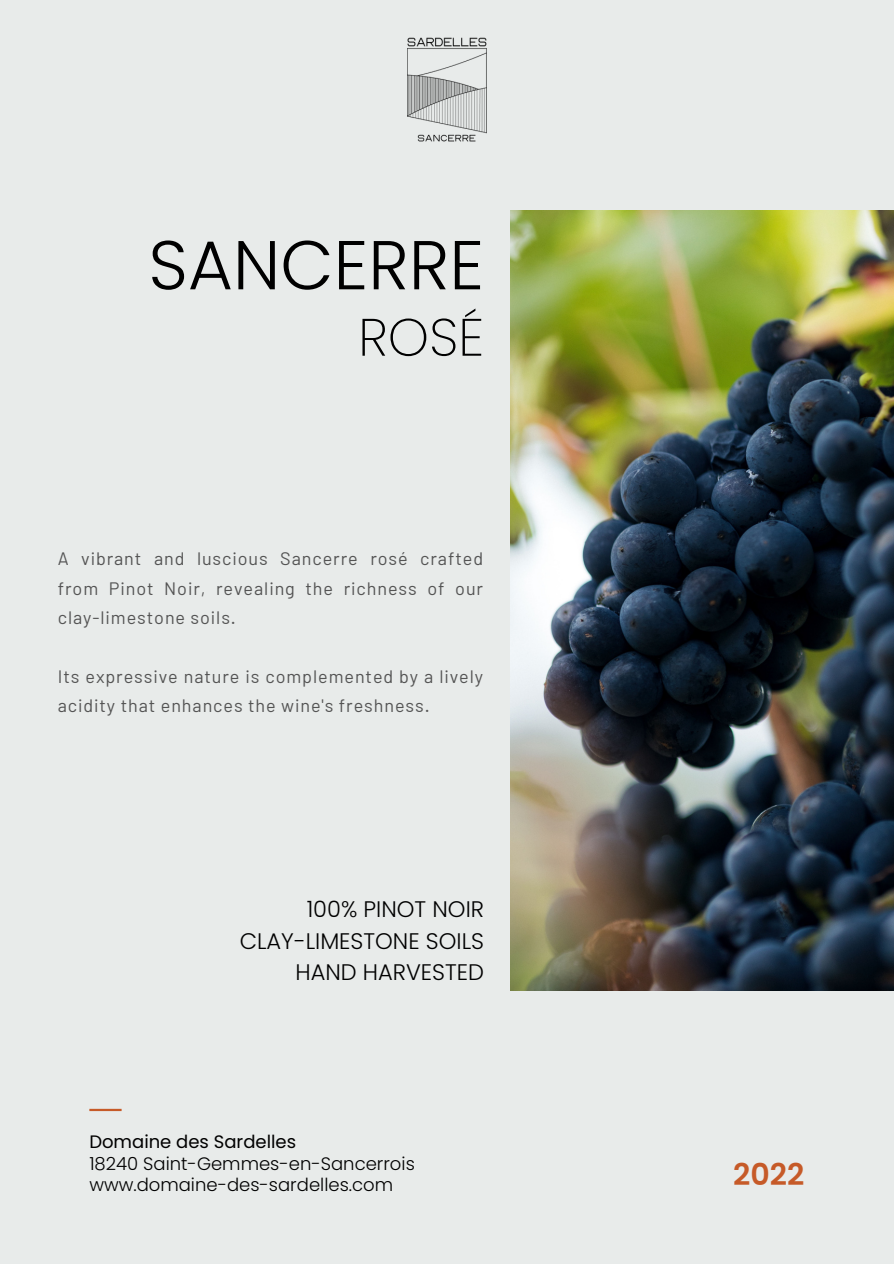
<style>
.page{position:relative;width:894px;height:1264px;background:#fff}
.page>*{position:absolute;margin:0;border:0;box-sizing:border-box;transform-origin:0 0}
.t1{font:300 69px "Poppins";color:#000}
.t2{font:200 52.5px "Poppins";color:#000}
.t3{font:600 30px "Poppins";color:#c65a28}
.t4{font:300 22.5px/31.5px "Poppins";color:#000;text-align:right}
.t5{font:18px/29.2px "Barlow";letter-spacing:.05em;color:#545454;text-align:justify}
.t6{font:300 18px "Poppins";color:#000}
.t7{font:18px "Poppins";color:#000}
</style>
<div class="page">
<div style="left:0;top:0;width:893px;height:1263px;background:#e8ebea"></div>
<img style="left:510px;top:211px;width:383px;height:779px">
<hr style="left:89px;top:1108px;width:33px;height:3px;background:#c65a28">
<img style="left:407px;top:37px;width:80px;height:105px">
<h1 class="t1" style="left:148px;top:217px;width:337px">SANCERRE</h1>
<p class="t2" style="left:358px;top:300px;width:127px">ROSÉ</p>
<h2 class="t5" style="left:58px;top:543px;width:426px">A vibrant and luscious Sancerre rosé crafted from Pinot Noir, revealing the richness of our clay-limestone soils.</h2>
<p class="t5" style="left:58px;top:660px;width:426px">Its expressive nature is complemented by a lively acidity that enhances the wine's freshness.</p>
<h4 class="t4" style="left:240px;top:893px;width:246px">100% PINOT NOIR<br>CLAY-LIMESTONE SOILS<br>HAND HARVESTED</h4>
<p class="t7" style="left:89px;top:1129px;width:208px">Domaine des Sardelles</p>
<p class="t6" style="left:89px;top:1150px;width:327px">18240 Saint-Gemmes-en-Sancerrois</p>
<h3 class="t6" style="left:89px;top:1172px;width:305px">www.domaine-des-sardelles.com</h3>
<p class="t3" style="left:733px;top:1153px;width:73px">2022</p>
</div>
